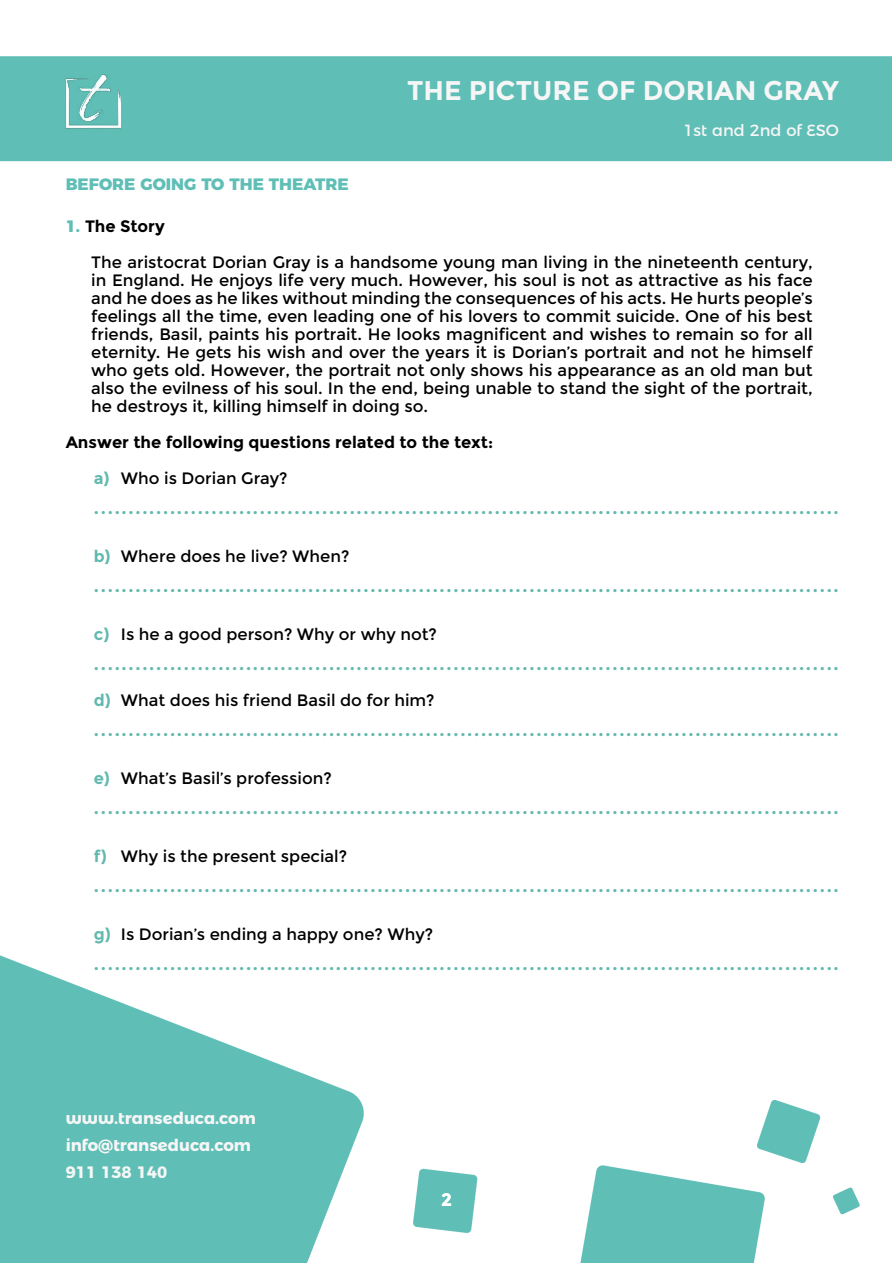
<style>
.page{position:relative;width:893px;height:1263px;background:#fff}
.page>*{position:absolute;margin:0;border:0;box-sizing:border-box;transform-origin:0 0}
.t1{font:700 27px "Montserrat";color:#f6f6f6}
.t2{font:700 18px "Montserrat";color:#62b9af}
.t3{font:700 18px "Montserrat";color:#fff}
.t4{font:16.5px/18px "Montserrat";color:#000}
.t5{font:700 16.5px/36px "Montserrat";color:#000}
.t6{font:700 16.5px/27px "Montserrat Alternates";color:#f6f6f6}
.t7{font:800 16.5px "Montserrat";color:#5fbeb6}
.t8{font:16.2px "Montserrat Alternates";color:#f6f6f6}
.s1{font-weight:800;color:#5fbeb6}
.s2{font-weight:700}
.s3{color:#62b9af}
.s4{font-weight:400}
.s5{font-weight:700;color:#62b9af}
</style>
<div class="page">
<img style="left:0;top:56px;width:892px;height:1207px">
<img style="left:66px;top:74px;width:55px;height:66px">
<h1 class="t1" style="left:407px;top:75px;width:433px">THE PICTURE OF DORIAN GRAY</h1>
<p class="t8" style="left:684px;top:118px;width:157px">1st and 2nd of ESO</p>
<p class="t7" style="left:66px;top:171px;width:285px">BEFORE GOING TO THE THEATRE</p>
<p class="t4" style="left:91px;top:209px;width:723px;line-height:36px;text-indent:-26px"><span class="s1">1.</span> <span class="s2">The Story<br></span>The aristocrat Dorian Gray is a handsome young man living in the nineteenth century,</p>
<p class="t4" style="left:91px;top:272px;width:723px;text-align:justify">in England. He enjoys life very much. However, his soul is not as attractive as his face and he does as he likes without minding the consequences of his acts. He hurts people’s feelings all the time, even leading one of his lovers to commit suicide. One of his best friends, Basil, paints his portrait. He looks magnificent and wishes to remain so for all eternity. He gets his wish and over the years it is Dorian’s portrait and not he himself who gets old. However, the portrait not only shows his appearance as an old man but also the evilness of his soul. In the end, being unable to stand the sight of the portrait, he destroys it, killing himself in doing so.</p>
<p class="t5" style="left:94px;top:424px;width:401px;text-indent:-28px">Answer the following questions related to the text: <span class="s3">a)</span> <span class="s4">Who is Dorian Gray?</span></p>
<p class="t2" style="left:94px;top:497px;width:746px">............................................................................................................</p>
<p class="t4" style="left:94px;top:548px;width:257px"><span class="s5">b)</span> Where does he live? When?</p>
<p class="t2" style="left:94px;top:575px;width:746px">............................................................................................................</p>
<p class="t4" style="left:94px;top:626px;width:344px"><span class="s5">c)</span> Is he a good person? Why or why not?</p>
<p class="t2" style="left:94px;top:653px;width:746px">............................................................................................................</p>
<p class="t4" style="left:94px;top:692px;width:342px"><span class="s5">d)</span> What does his friend Basil do for him?</p>
<p class="t2" style="left:94px;top:719px;width:746px">............................................................................................................</p>
<p class="t4" style="left:94px;top:770px;width:239px"><span class="s5">e)</span> What’s Basil’s profession?</p>
<p class="t2" style="left:94px;top:797px;width:746px">............................................................................................................</p>
<p class="t4" style="left:94px;top:848px;width:255px"><span class="s5">f)</span> Why is the present special?</p>
<p class="t2" style="left:94px;top:875px;width:746px">............................................................................................................</p>
<p class="t4" style="left:94px;top:926px;width:341px"><span class="s5">g)</span> Is Dorian’s ending a happy one? Why?</p>
<p class="t2" style="left:94px;top:953px;width:746px">............................................................................................................</p>
<p class="t6" style="left:66px;top:1103px;width:192px">www.transeduca.com info@transeduca.com<br>911 138 140</p>
<p class="t3" style="left:441px;top:1189px;width:12px">2</p>
</div>
